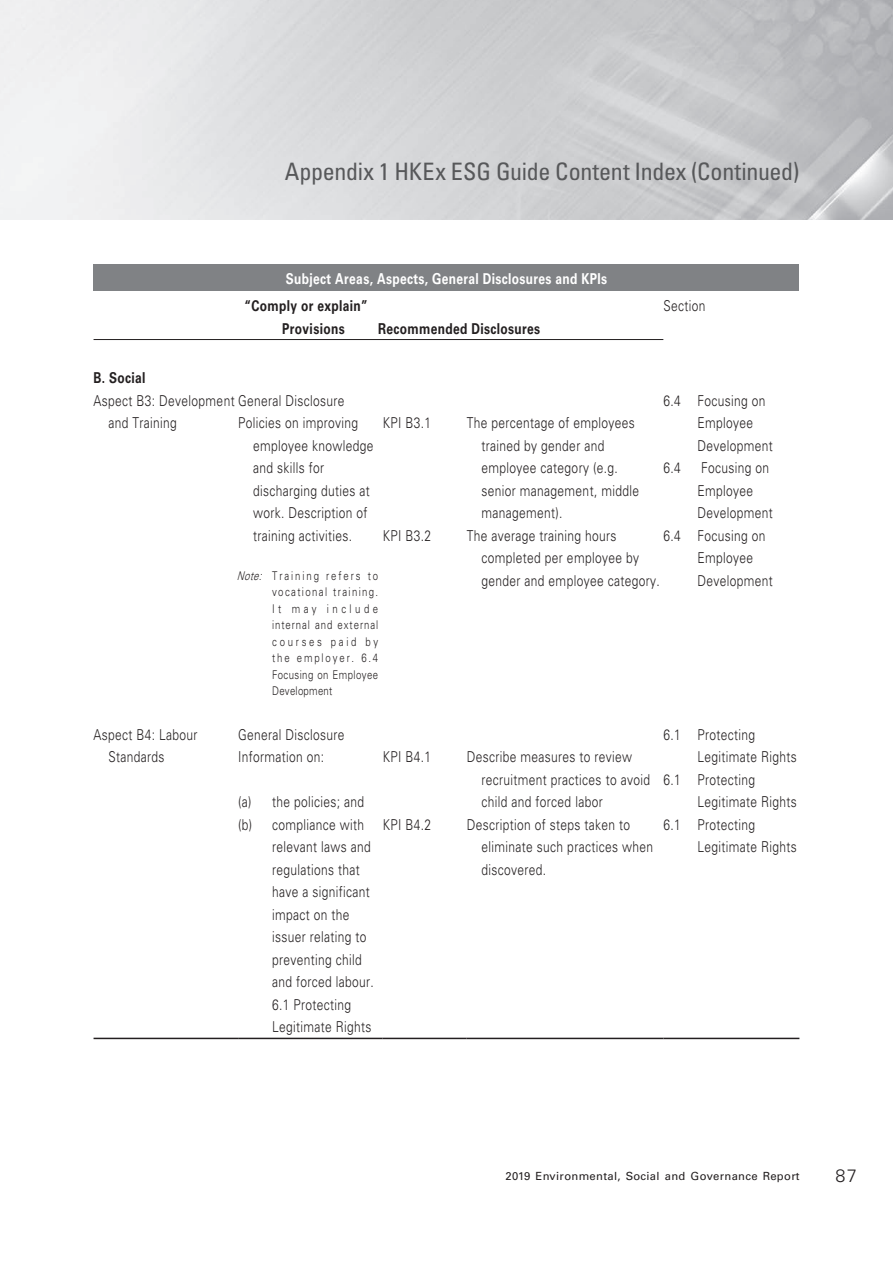
<style>
.page{position:relative;width:893px;height:1263px;background:#fff}
.page>*{position:absolute;margin:0;border:0;box-sizing:border-box;transform-origin:0 0}
.t1{font:condensed 24px "Univers LT Std";letter-spacing:-.01em;color:#57585a}
.t2{font:300 18px "Univers LT Std";color:#231f20}
.t3{font:300 15px/22.5px "Univers LT Std";letter-spacing:.03em;color:#231f20;scale:.8 1}
.t4{font:700 15px/22.5px "Univers LT Std";letter-spacing:.03em;color:#231f20;scale:.8 1}
.t5{font:700 15px "Univers LT Std";letter-spacing:.03em;color:#fff;scale:.8 1}
.t6{font:300 12px/16.5px "Univers LT Std";letter-spacing:.04em;color:#231f20;text-align:justify;scale:.8 1}
.t7{font:11.25px "Univers LT Std";letter-spacing:.03em;color:#231f20}
.s1{font-style:italic}
</style>
<div class="page">
<div style="left:94px;top:264px;width:705px;height:26px;background:#808285"></div>
<hr style="left:94px;top:339px;width:569px;height:1px;background:#231f20">
<hr style="left:94px;top:1038px;width:144px;height:1px;background:#231f20">
<hr style="left:238px;top:1038px;width:145px;height:1px;background:#231f20">
<hr style="left:383px;top:1038px;width:84px;height:1px;background:#231f20">
<hr style="left:467px;top:1038px;width:196px;height:1px;background:#231f20">
<hr style="left:663px;top:1038px;width:136px;height:1px;background:#231f20">
<h1 class="t1" style="left:285px;top:157px;width:516px">Appendix 1 HKEx ESG Guide Content Index (Continued)</h1>
<p class="t5" style="left:286px;top:270px;width:403px">Subject Areas, Aspects, General Disclosures and KPIs</p>
<p class="t4" style="left:282px;top:295px;width:108px;text-indent:-38px">“Comply or explain”<br>Provisions</p>
<p class="t4" style="left:378px;top:317px;width:204px">Recommended Disclosures</p>
<p class="t3" style="left:663px;top:294px;width:54px">Section</p>
<p class="t4" style="left:94px;top:367px;width:67px">B. Social</p>
<p class="t3" style="left:108px;top:389px;width:297px;text-indent:-15px">Aspect B3: Development General Disclosure and Training</p>
<p class="t3" style="left:663px;top:389px;width:129px">6.4 Focusing on</p>
<p class="t3" style="left:383px;top:411px;width:62px">KPI B3.1</p>
<p class="t3" style="left:482px;top:411px;width:198px;text-indent:-15px">The percentage of employees trained by gender and employee category (e.g. senior management, middle management).</p>
<p class="t3" style="left:383px;top:524px;width:62px">KPI B3.2</p>
<p class="t3" style="left:482px;top:524px;width:224px;text-indent:-15px">The average training hours completed per employee by gender and employee category.</p>
<p class="t3" style="left:697px;top:524px;width:96px;text-indent:-34px">6.4 Focusing on<br>Employee<br>Development</p>
<p class="t3" style="left:253px;top:411px;width:152px;text-indent:-15px">Policies on improving employee knowledge and skills for discharging duties at work. Description of training activities.</p>
<p class="t6" style="left:272px;top:567px;width:134px;text-indent:-35px"><span class="s1">Note:</span> Training refers to vocational training.<br>It may include internal and external courses paid by the employer. 6.4<br>Focusing on Employee Development</p>
<p class="t3" style="left:697px;top:411px;width:71px">Employee</p>
<p class="t3" style="left:697px;top:434px;width:96px">Development</p>
<p class="t3" style="left:663px;top:456px;width:23px">6.4</p>
<p class="t3" style="left:697px;top:456px;width:96px">Focusing on<br>Employee<br>Development</p>
<p class="t3" style="left:108px;top:723px;width:113px;text-indent:-15px">Aspect B4: Labour<br>Standards</p>
<p class="t3" style="left:238px;top:723px;width:134px">General Disclosure</p>
<p class="t3" style="left:663px;top:723px;width:116px">6.1 Protecting</p>
<p class="t3" style="left:238px;top:746px;width:109px">Information on:</p>
<p class="t3" style="left:238px;top:791px;width:159px">(a) the policies; and</p>
<p class="t3" style="left:238px;top:813px;width:159px">(b) compliance with</p>
<p class="t3" style="left:272px;top:836px;width:125px">relevant laws and</p>
<p class="t3" style="left:272px;top:858px;width:111px">regulations that</p>
<p class="t3" style="left:272px;top:881px;width:124px">have a significant</p>
<p class="t3" style="left:272px;top:903px;width:98px">impact on the</p>
<p class="t3" style="left:272px;top:926px;width:119px">issuer relating to</p>
<p class="t3" style="left:272px;top:948px;width:114px">preventing child</p>
<p class="t3" style="left:272px;top:971px;width:129px">and forced labour.</p>
<p class="t3" style="left:272px;top:993px;width:100px">6.1 Protecting</p>
<p class="t3" style="left:272px;top:1016px;width:126px">Legitimate Rights</p>
<p class="t3" style="left:383px;top:746px;width:62px">KPI B4.1</p>
<p class="t3" style="left:482px;top:746px;width:212px;text-indent:-15px">Describe measures to review recruitment practices to avoid child and forced labor</p>
<p class="t3" style="left:383px;top:813px;width:62px">KPI B4.2</p>
<p class="t3" style="left:482px;top:813px;width:216px;text-indent:-15px">Description of steps taken to eliminate such practices when discovered.</p>
<p class="t3" style="left:697px;top:813px;width:126px;text-indent:-34px">6.1 Protecting<br>Legitimate Rights</p>
<p class="t3" style="left:697px;top:746px;width:126px">Legitimate Rights</p>
<p class="t3" style="left:663px;top:768px;width:116px">6.1 Protecting</p>
<p class="t3" style="left:697px;top:791px;width:126px">Legitimate Rights</p>
<p class="t7" style="left:506px;top:1169px;width:295px">2019 Environmental, Social and Governance Report</p>
<p class="t2" style="left:836px;top:1165px;width:23px">87</p>
</div>
